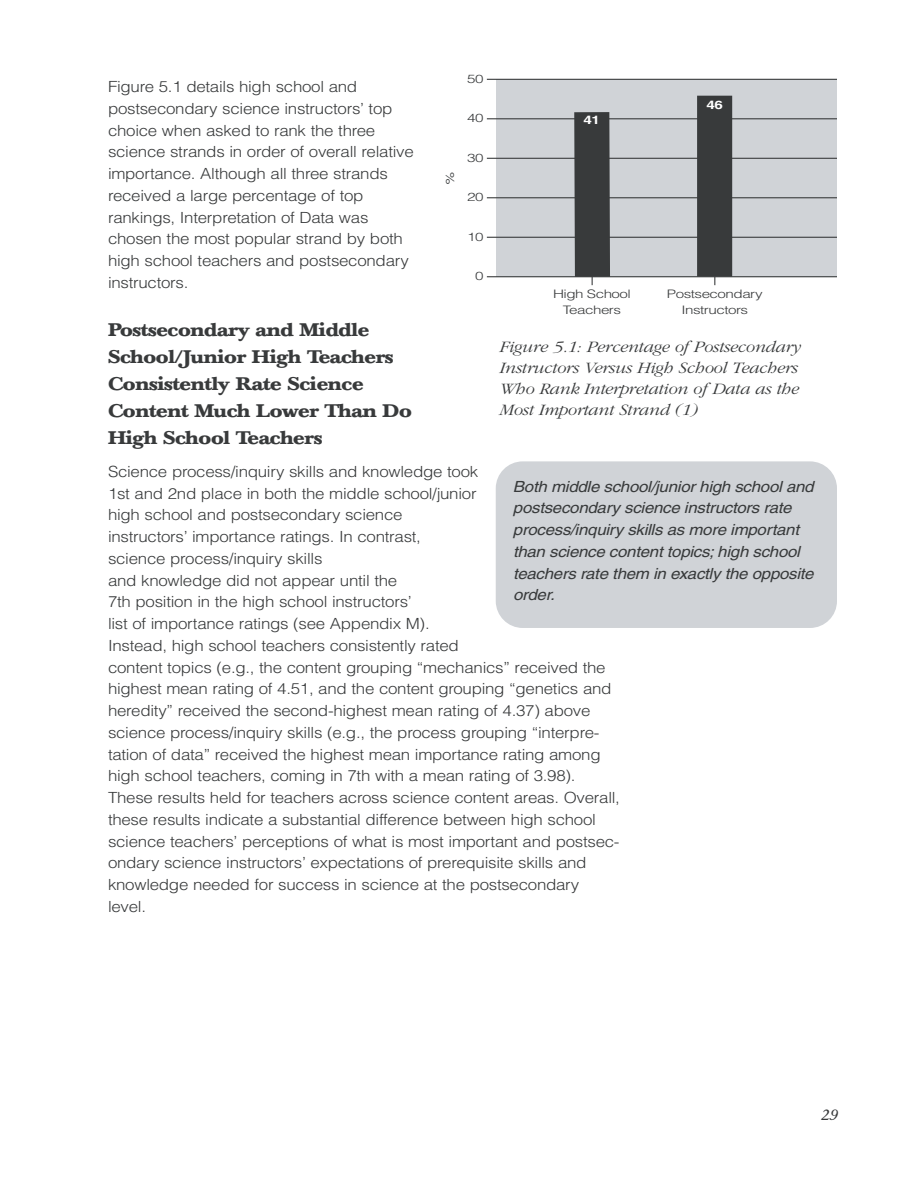
<style>
.page{position:relative;width:918px;height:1188px;background:#fff}
.page>*{position:absolute;margin:0;border:0;box-sizing:border-box;transform-origin:0 0}
.t1{font:700 18px/27px "Baskerville BE";letter-spacing:-.015em;color:#383a3b;scale:1.1 1}
.t2{font:italic 300 16.5px/21px "Garamond";letter-spacing:-.015em;color:#383a3b;scale:1.1 1}
.t3{font:300 15.3px/21.8px "Helvetica";letter-spacing:-.015em;color:#383a3b;scale:1.1 1}
.t4{font:italic 15.3px/21.8px "Helvetica";color:#383a3b;scale:1.1 1}
.t5{font:italic 15px "Baskerville BE";color:#383a3b;scale:1.1 1}
.t6{font:300 11.7px "Helvetica";letter-spacing:-.035em;color:#383a3b;scale:1.3 1}
.t7{font:700 11.7px "Helvetica";color:#fff;scale:1.3 1}
</style>
<div class="page">
<div style="left:496px;top:79px;width:341px;height:198px;background:#d0d3d7"></div>
<hr style="left:487px;top:118px;width:350px;height:1px;background:#383a3b">
<hr style="left:487px;top:158px;width:350px;height:1px;background:#383a3b">
<hr style="left:487px;top:237px;width:350px;height:1px;background:#383a3b">
<hr style="left:487px;top:79px;width:350px;height:1px;background:#383a3b">
<hr style="left:487px;top:197px;width:350px;height:1px;background:#383a3b">
<svg style="left:557px;top:78px;width:193px;height:208px"></svg>
<hr style="left:487px;top:276px;width:350px;height:1px;background:#383a3b">
<div style="left:496px;top:461px;width:341px;height:167px;background:#d0d3d7;border-radius:27px"></div>
<p class="t6" style="left:467px;top:74px;width:14px">50</p>
<p class="t6" style="left:467px;top:114px;width:14px">40</p>
<p class="t6" style="left:467px;top:153px;width:14px">30</p>
<p class="t6" style="left:467px;top:193px;width:14px">20</p>
<p class="t6" style="left:467px;top:232px;width:14px">10</p>
<p class="t6" style="left:475px;top:272px;width:8px">0</p>
<p class="t3" style="left:108px;top:77px;width:280px">Figure 5.1 details high school and postsecondary science instructors’ top choice when asked to rank the three science strands in order of overall relative importance. Although all three strands received a large percentage of top rankings, Interpretation of Data was chosen the most popular strand by both high school teachers and postsecondary instructors.</p>
<p class="t1" style="left:108px;top:319px;width:278px">Postsecondary and Middle<br>School/Junior High Teachers<br>Consistently Rate Science<br>Content Much Lower Than Do<br>High School Teachers</p>
<p class="t3" style="left:108px;top:462px;width:467px">Science process/inquiry skills and knowledge took<br>1st and 2nd place in both the middle school/junior<br>high school and postsecondary science<br>instructors’ importance ratings. In contrast,<br>science process/inquiry skills<br>and knowledge did not appear until the<br>7th position in the high school instructors’<br>list of importance ratings (see Appendix M).<br>Instead, high school teachers consistently rated<br>content topics (e.g., the content grouping “mechanics” received the highest mean rating of 4.51, and the content grouping “genetics and heredity” received the second-highest mean rating of 4.37) above science process/inquiry skills (e.g., the process grouping “interpre&shy;tation of data” received the highest mean importance rating among high school teachers, coming in 7th with a mean rating of 3.98).<br>These results held for teachers across science content areas. Overall, these results indicate a substantial difference between high school science teachers’ perceptions of what is most important and postsec&shy;ondary science instructors’ expectations of prerequisite skills and knowledge needed for success in science at the postsecondary level.</p>
<p class="t7" style="left:706px;top:101px;width:14px">46</p>
<p class="t7" style="left:584px;top:116px;width:14px">41</p>
<p class="t6" style="left:446px;top:185px;width:12px;rotate:-90deg">%</p>
<p class="t6" style="left:553px;top:289px;width:61px">High School</p>
<p class="t6" style="left:667px;top:289px;width:75px">Postsecondary</p>
<p class="t6" style="left:563px;top:305px;width:46px">Teachers</p>
<p class="t6" style="left:682px;top:305px;width:53px">Instructors</p>
<p class="t2" style="left:500px;top:338px;width:275px">Figure 5.1: Percentage of Postsecondary Instructors Versus High School Teachers Who Rank Interpretation of Data as the Most Important Strand (1)</p>
<p class="t4" style="left:513px;top:477px;width:278px">Both middle school/juniorhigh schooland postsecondary science instructors rate process/inquiry skills as more important than science contenttopics; high school teachers rate them in exactly the opposite order.</p>
<p class="t5" style="left:820px;top:1108px;width:17px">29</p>
</div>
